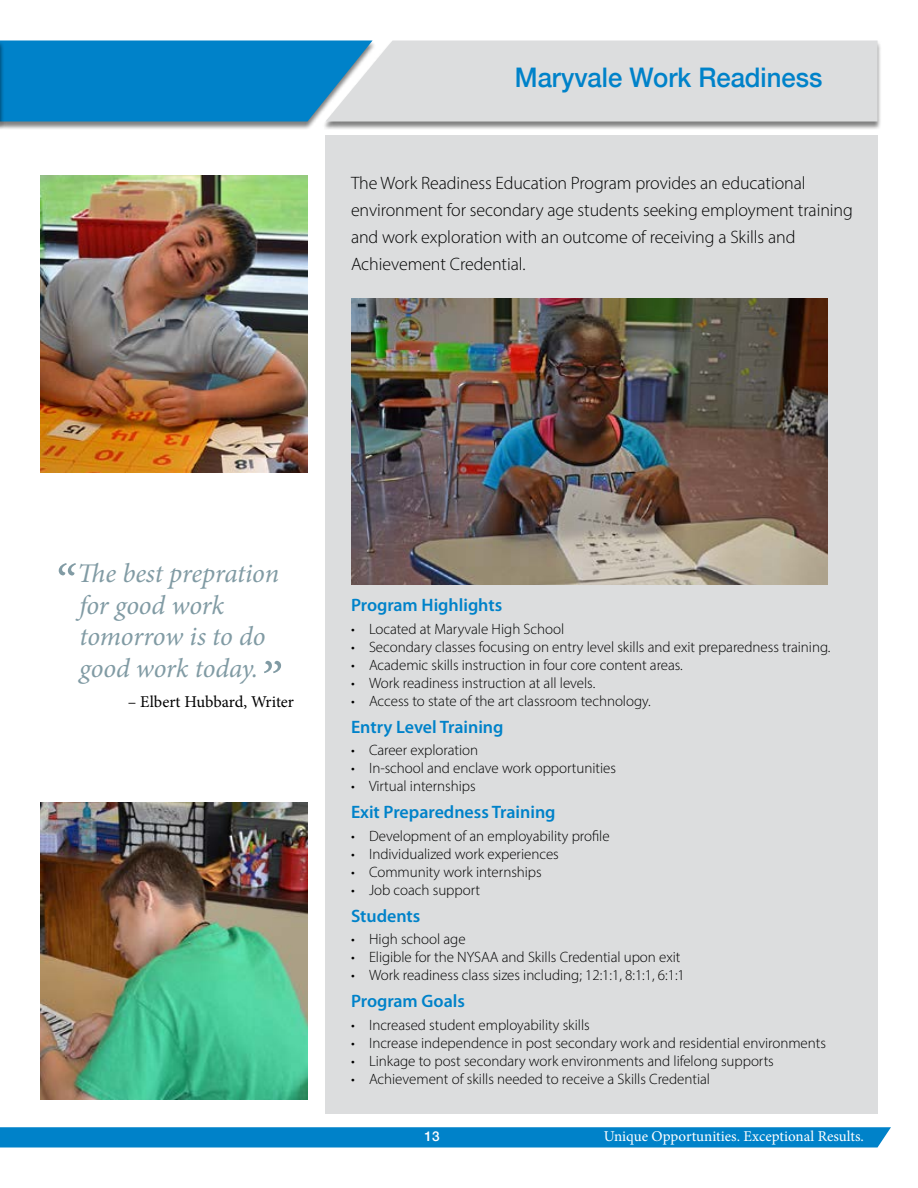
<style>
.page{position:relative;width:918px;height:1188px;background:#fff}
.page>*{position:absolute;margin:0;border:0;box-sizing:border-box;transform-origin:0 0}
.t1{font:italic 54px "Minion Pro";color:#819ba4}
.t2{font:italic 27px/31.5px "Minion Pro";letter-spacing:-.01em;color:#819ba4}
.t3{font:500 27px "Helvetica Neue";color:#0082c9;scale:.95 1}
.t4{font:300 18px/27px "Myriad Pro";letter-spacing:-.005em;color:#000}
.t5{font:600 18px "Myriad Pro";color:#0082c9}
.t6{font:16.5px "Minion Pro";letter-spacing:-.005em;color:#000}
.t7{font:300 15px "Myriad Pro";letter-spacing:-.005em;color:#000}
.t8{font:15px "Minion Pro";color:#fff}
.t9{font:500 13.5px "Helvetica Neue";color:#fff}
.s1{font-size:54px}
</style>
<div class="page">
<svg style="left:0;top:1127px;width:891px;height:21px;background:#0a87cb"></svg>
<div style="left:0;top:41px;width:377px;height:89px;background:#000;opacity:.5"></div>
<hr style="left:0;top:41px;width:4px;height:89px;background:#000;opacity:.5">
<div style="left:0;top:40px;width:325px;height:81px;background:#0082c9"></div>
<div style="left:322px;top:41px;width:559px;height:89px;background:#000;opacity:.5"></div>
<svg style="left:325px;top:40px;width:553px;height:82px;background:#d5dadd"></svg>
<div style="left:326px;top:135px;width:552px;height:979px;background:#dcddde"></div>
<img style="left:351px;top:298px;width:477px;height:286px">
<img style="left:40px;top:803px;width:268px;height:297px">
<img style="left:40px;top:176px;width:268px;height:296px">
<h2 class="t3" style="left:515px;top:56px;width:325px">Maryvale Work Readiness</h2>
<p class="t4" style="left:351px;top:169px;width:503px">The Work Readiness Education Program provides an educational environment for secondary age students seeking employment training and work exploration with an outcome of receiving a Skills and Achievement Credential.</p>
<h2 class="t2" style="left:79px;top:558px;width:201px;text-indent:-27px"><span class="s1">“</span> The best prepration for good work tomorrow is to do good work today.</h2>
<p class="t6" style="left:128px;top:690px;width:168px">– Elbert Hubbard, Writer</p>
<h1 class="t1" style="left:258px;top:645px;width:22px">”</h1>
<p class="t5" style="left:351px;top:595px;width:153px">Program Highlights</p>
<p class="t7" style="left:351px;top:620px;width:215px">• Located at Maryvale High School</p>
<p class="t7" style="left:351px;top:638px;width:481px">• Secondary classes focusing on entry level skills and exit preparedness training.</p>
<p class="t7" style="left:351px;top:656px;width:333px">• Academic skills instruction in four core content areas.</p>
<p class="t7" style="left:351px;top:674px;width:246px">• Work readiness instruction at all levels.</p>
<p class="t7" style="left:351px;top:692px;width:301px">• Access to state of the art classroom technology.</p>
<p class="t5" style="left:351px;top:717px;width:154px">Entry Level Training</p>
<p class="t7" style="left:351px;top:741px;width:129px">• Career exploration</p>
<p class="t7" style="left:351px;top:759px;width:266px">• In-school and enclave work opportunities</p>
<p class="t7" style="left:351px;top:777px;width:126px">• Virtual internships</p>
<p class="t5" style="left:351px;top:802px;width:206px">Exit Preparedness Training</p>
<p class="t7" style="left:351px;top:827px;width:260px">• Development of an employability profile</p>
<p class="t7" style="left:351px;top:845px;width:209px">• Individualized work experiences</p>
<p class="t7" style="left:351px;top:863px;width:192px">• Community work internships</p>
<p class="t7" style="left:351px;top:881px;width:131px">• Job coach support</p>
<p class="t5" style="left:351px;top:906px;width:71px">Students</p>
<p class="t7" style="left:351px;top:930px;width:116px">• High school age</p>
<p class="t7" style="left:351px;top:948px;width:331px">• Eligible for the NYSAA and Skills Credential upon exit</p>
<p class="t7" style="left:351px;top:966px;width:335px">• Work readiness class sizes including; 12:1:1, 8:1:1, 6:1:1</p>
<p class="t5" style="left:351px;top:991px;width:115px">Program Goals</p>
<p class="t7" style="left:351px;top:1016px;width:240px">• Increased student employability skills</p>
<p class="t7" style="left:351px;top:1034px;width:477px">• Increase independence in post secondary work and residential environments</p>
<p class="t7" style="left:351px;top:1052px;width:424px">• Linkage to post secondary work environments and lifelong supports</p>
<p class="t7" style="left:351px;top:1070px;width:361px">• Achievement of skills needed to receive a Skills Credential</p>
<p class="t9" style="left:424px;top:1126px;width:17px">13</p>
<p class="t8" style="left:604px;top:1127px;width:262px">Unique Opportunities. Exceptional Results.</p>
</div>
